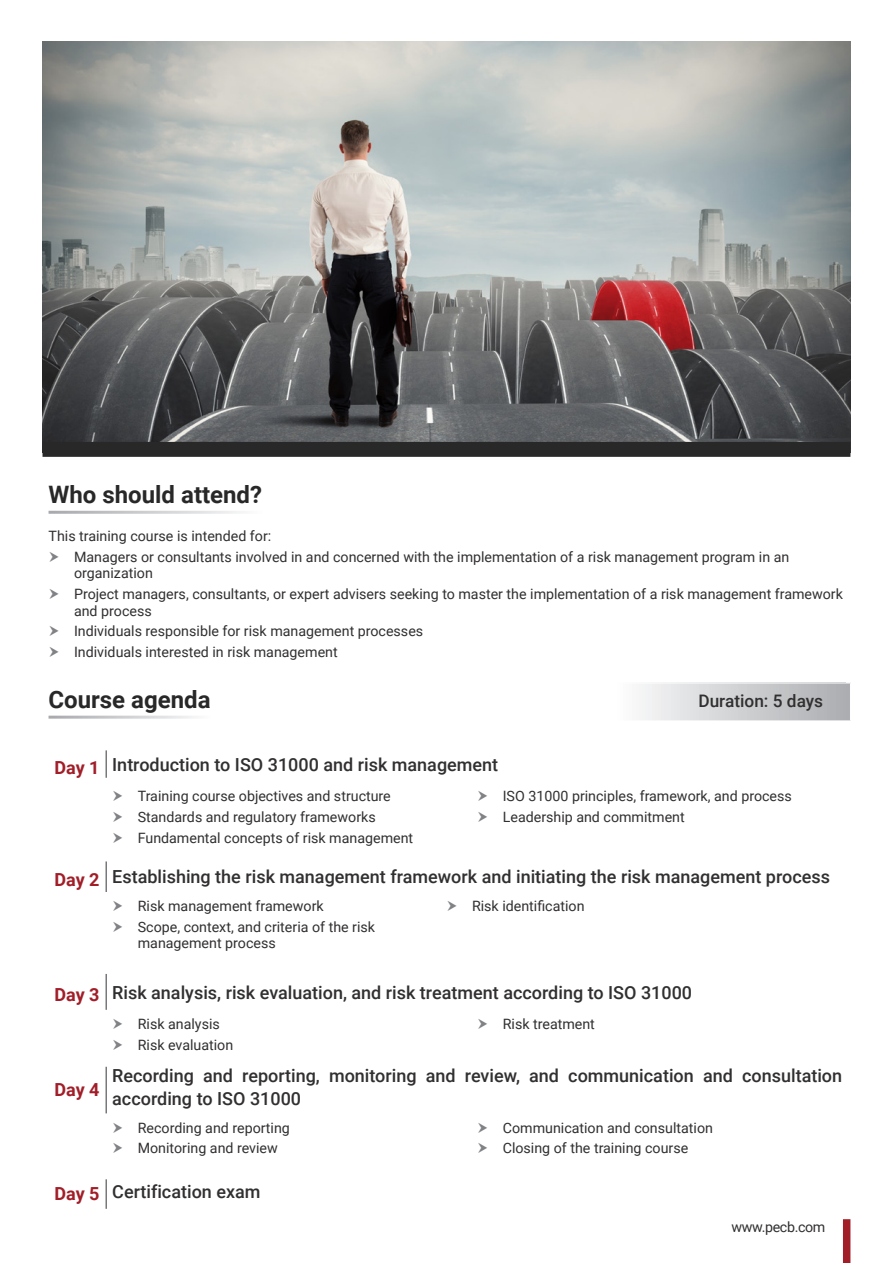
<style>
.page{position:relative;width:893px;height:1263px;background:#fff}
.page>*{position:absolute;margin:0;border:0;box-sizing:border-box;transform-origin:0 0}
.t1{font:700 24px "Roboto";color:#282829}
.t2{font:500 18px/22.5px "Roboto";color:#312f30}
.t3{font:700 18px "Roboto";letter-spacing:-.005em;color:#a11e29}
.t4{font:500 17.25px "Roboto";color:#312f30}
.Bullet_Points{font:14.25px/16.5px "Roboto";color:#312f30}
.Bullet_Points-2{font:14.25px "Roboto";letter-spacing:-.025em;color:#312f30}
</style>
<div class="page">
<img style="left:43px;top:42px;width:807px;height:400px">
<div style="left:43px;top:442px;width:807px;height:15px;background:#282829"></div>
<svg style="left:642px;top:684px;width:208px;height:37px;background:#cfd0d2"></svg>
<hr style="left:105px;top:750px;width:2px;height:28px;background:#76787b">
<hr style="left:105px;top:861px;width:2px;height:31px;background:#76787b">
<hr style="left:105px;top:974px;width:2px;height:36px;background:#76787b">
<hr style="left:105px;top:1067px;width:2px;height:46px;background:#76787b">
<hr style="left:105px;top:1179px;width:2px;height:30px;background:#76787b">
<div style="left:843px;top:1219px;width:7px;height:44px;background:#a11e29"></div>
<p class="t1" style="left:49px;top:478px;width:215px">Who should attend?</p>
<p class="Bullet_Points" style="left:49px;top:527px;width:224px">This training course is intended for:</p>
<p class="Bullet_Points" style="left:74px;top:548px;width:717px">Managers or consultants involved in and concerned with the implementation of a risk management program in an organization</p>
<p class="Bullet_Points" style="left:74px;top:585px;width:770px">Project managers, consultants, or expert advisers seeking to master the implementation of a risk management framework and process</p>
<p class="Bullet_Points" style="left:74px;top:623px;width:351px">Individuals responsible for risk management processes</p>
<p class="Bullet_Points" style="left:74px;top:643px;width:265px">Individuals interested in risk management</p>
<p class="t1" style="left:49px;top:683px;width:164px">Course agenda</p>
<p class="t4" style="left:698px;top:689px;width:126px">Duration: 5 days</p>
<p class="t3" style="left:55px;top:754px;width:47px">Day 1</p>
<p class="t2" style="left:112px;top:752px;width:387px">Introduction to ISO 31000 and risk management</p>
<p class="Bullet_Points" style="left:138px;top:787px;width:255px">Training course objectives and structure</p>
<p class="Bullet_Points" style="left:138px;top:808px;width:239px">Standards and regulatory frameworks</p>
<p class="Bullet_Points" style="left:138px;top:829px;width:277px">Fundamental concepts of risk management</p>
<p class="Bullet_Points" style="left:503px;top:787px;width:291px">ISO 31000 principles, framework, and process</p>
<p class="Bullet_Points" style="left:503px;top:808px;width:183px">Leadership and commitment</p>
<p class="t3" style="left:55px;top:867px;width:47px">Day 2</p>
<p class="t2" style="left:112px;top:865px;width:719px">Establishing the risk management framework and initiating the risk management process</p>
<p class="Bullet_Points" style="left:138px;top:897px;width:187px">Risk management framework</p>
<p class="Bullet_Points" style="left:138px;top:918px;width:239px">Scope, context, and criteria of the risk management process</p>
<p class="Bullet_Points" style="left:472px;top:897px;width:114px">Risk identification</p>
<p class="t3" style="left:55px;top:982px;width:47px">Day 3</p>
<p class="t2" style="left:112px;top:980px;width:581px">Risk analysis, risk evaluation, and risk treatment according to ISO 31000</p>
<p class="Bullet_Points" style="left:138px;top:1015px;width:84px">Risk analysis</p>
<p class="Bullet_Points" style="left:138px;top:1036px;width:97px">Risk evaluation</p>
<p class="Bullet_Points" style="left:503px;top:1015px;width:94px">Risk treatment</p>
<p class="t3" style="left:55px;top:1077px;width:47px">Day 4</p>
<p class="t2" style="left:112px;top:1064px;width:731px">Recording and reporting, monitoring and review, and communication and consultation according to ISO 31000</p>
<p class="Bullet_Points" style="left:138px;top:1119px;width:154px">Recording and reporting</p>
<p class="Bullet_Points" style="left:138px;top:1139px;width:142px">Monitoring and review</p>
<p class="Bullet_Points" style="left:503px;top:1119px;width:212px">Communication and consultation</p>
<p class="Bullet_Points" style="left:503px;top:1139px;width:187px">Closing of the training course</p>
<p class="t3" style="left:55px;top:1181px;width:47px">Day 5</p>
<p class="t2" style="left:112px;top:1179px;width:150px">Certification exam</p>
<p class="Bullet_Points-2" style="left:731px;top:1217px;width:95px">www.pecb.com</p>
</div>
